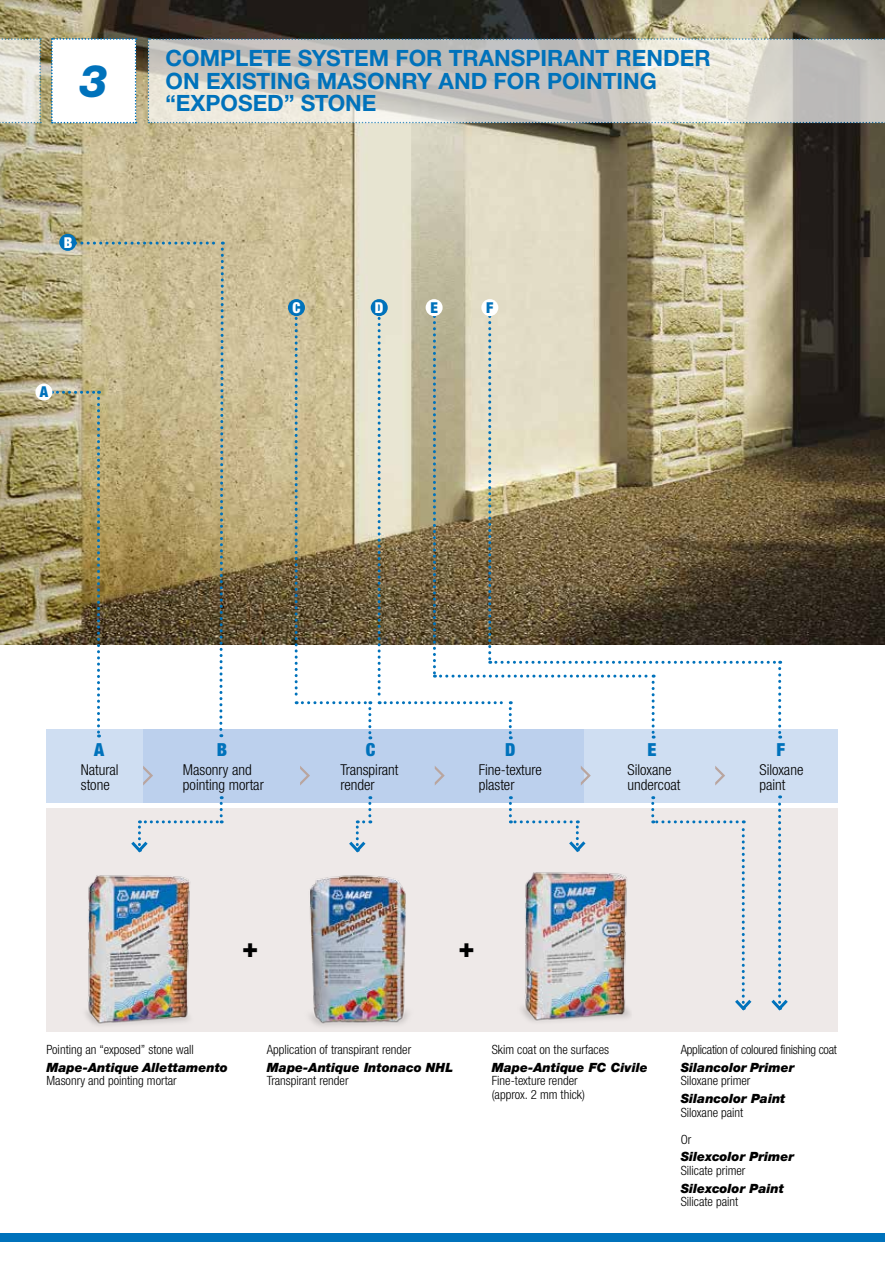
<style>
.page{position:relative;width:885px;height:1263px;background:#fff}
.page>*{position:absolute;margin:0;border:0;box-sizing:border-box;transform-origin:0 0}
.t1{font:italic 800 45px "Helvetica Neue LTW1 G";color:#0072bb}
.t2{font:800 27px "Helvetica Neue LTW1 G";color:#000}
.t3{font:700 22.5px/22.5px "Helvetica Neue LTW1 G";color:#0072bb}
.t4{font:900 condensed 18px "Helvetica Neue LTW1 G";color:#0072bb}
.t5{font:300 condensed 15px/15px "Helvetica Neue LTW1 G";color:#000}
.t6{font:900 condensed 15px "Helvetica Neue LTW1 G";color:#fff}
.t7{font:900 condensed 15px "Helvetica Neue LTW1 G";color:#0072bb}
.t8{font:300 condensed 12.75px/13.5px "Helvetica Neue LTW1 G";color:#000}
.t9{font:italic 900 12.75px "Helvetica Neue LTW1 G";color:#000}
.t10{font:300 condensed 12.75px "Helvetica Neue LTW1 G";letter-spacing:-.02em;color:#000}
</style>
<div class="page">
<div style="left:46px;top:729px;width:791px;height:74px;background:#bcd0ed"></div>
<div style="left:584px;top:729px;width:253px;height:74px;background:#cfdef2"></div>
<div style="left:40px;top:727px;width:103px;height:76px;background:#cfdef2"></div>
<div style="left:46px;top:808px;width:791px;height:224px;background:#eee9e8"></div>
<img style="left:0;top:0;width:884px;height:644px">
<img style="left:521px;top:872px;width:110px;height:150px">
<svg style="left:0;top:38px;width:41px;height:85px"></svg>
<svg style="left:148px;top:38px;width:737px;height:85px"></svg>
<svg style="left:51px;top:38px;width:85px;height:85px"></svg>
<svg style="left:294px;top:305px;width:77px;height:434px"></svg>
<svg style="left:51px;top:242px;width:174px;height:495px"></svg>
<div style="left:288px;top:299px;width:17px;height:17px;background:#0072bb;border-radius:50%"></div>
<div style="left:59px;top:234px;width:17px;height:17px;background:#0072bb;border-radius:50%"></div>
<div style="left:35px;top:384px;width:17px;height:17px;background:#fff;border-radius:50%"></div>
<svg style="left:349px;top:796px;width:22px;height:57px"></svg>
<svg style="left:509px;top:796px;width:77px;height:56px"></svg>
<svg style="left:651px;top:796px;width:101px;height:215px"></svg>
<svg style="left:143px;top:766px;width:10px;height:19px"></svg>
<svg style="left:300px;top:766px;width:10px;height:19px"></svg>
<svg style="left:434px;top:766px;width:10px;height:19px"></svg>
<svg style="left:715px;top:766px;width:10px;height:19px"></svg>
<svg style="left:580px;top:766px;width:10px;height:19px"></svg>
<img style="left:86px;top:875px;width:104px;height:151px">
<svg style="left:131px;top:796px;width:92px;height:57px"></svg>
<svg style="left:771px;top:795px;width:17px;height:216px"></svg>
<svg style="left:377px;top:305px;width:404px;height:434px"></svg>
<div style="left:370px;top:299px;width:17px;height:17px;background:#0072bb;border-radius:50%"></div>
<div style="left:481px;top:299px;width:17px;height:17px;background:#fff;border-radius:50%"></div>
<div style="left:425px;top:299px;width:17px;height:17px;background:#fff;border-radius:50%"></div>
<img style="left:310px;top:875px;width:98px;height:151px">
<div style="left:0;top:1233px;width:884px;height:9px;background:#0072bb"></div>
<h1 class="t1" style="left:79px;top:54px;width:30px">3</h1>
<p class="t6" style="left:64px;top:233px;width:10px">B</p>
<p class="t7" style="left:40px;top:383px;width:10px">A</p>
<h3 class="t3" style="left:165px;top:47px;width:546px">COMPLETE SYSTEM FOR TRANSPIRANT RENDER<br>ON EXISTING MASONRY AND FOR POINTING “EXPOSED” STONE</h3>
<p class="t6" style="left:292px;top:299px;width:10px">C</p>
<p class="t6" style="left:375px;top:298px;width:10px">D</p>
<p class="t7" style="left:430px;top:299px;width:9px">E</p>
<p class="t7" style="left:486px;top:299px;width:9px">F</p>
<h3 class="t4" style="left:94px;top:739px;width:12px">A</h3>
<h3 class="t4" style="left:217px;top:739px;width:12px">B</h3>
<h3 class="t4" style="left:366px;top:739px;width:11px">C</h3>
<h3 class="t4" style="left:505px;top:739px;width:12px">D</h3>
<h3 class="t4" style="left:647px;top:739px;width:10px">E</h3>
<h3 class="t4" style="left:776px;top:739px;width:10px">F</h3>
<p class="t5" style="left:81px;top:762px;width:39px">Natural stone</p>
<p class="t5" style="left:183px;top:762px;width:82px">Masonry and pointing mortar</p>
<p class="t5" style="left:340px;top:762px;width:60px">Transpirant render</p>
<p class="t5" style="left:478px;top:762px;width:65px">Fine-texture plaster</p>
<p class="t5" style="left:627px;top:762px;width:54px">Siloxane undercoat</p>
<p class="t5" style="left:759px;top:762px;width:45px">Siloxane paint</p>
<h2 class="t2" style="left:242px;top:931px;width:18px">+</h2>
<h2 class="t2" style="left:458px;top:931px;width:18px">+</h2>
<p class="t8" style="left:46px;top:1043px;width:149px">Pointing an “exposed” stone wall</p>
<p class="t9" style="left:46px;top:1059px;width:183px">Mape-Antique Allettamento</p>
<p class="t8" style="left:46px;top:1074px;width:132px">Masonry and pointing mortar</p>
<p class="t8" style="left:267px;top:1043px;width:146px">Application of transpirant render</p>
<p class="t9" style="left:267px;top:1059px;width:188px">Mape-Antique Intonaco NHL</p>
<p class="t8" style="left:267px;top:1074px;width:83px">Transpirant render</p>
<p class="t8" style="left:491px;top:1043px;width:119px">Skim coat on the surfaces</p>
<p class="t9" style="left:491px;top:1059px;width:157px">Mape-Antique FC Civile</p>
<p class="t8" style="left:491px;top:1074px;width:95px">Fine-texture render (approx. 2 mm thick)</p>
<p class="t10" style="left:680px;top:1042px;width:158px">Application of coloured finishing coat</p>
<p class="t9" style="left:680px;top:1059px;width:115px">Silancolor Primer</p>
<p class="t8" style="left:680px;top:1074px;width:71px">Siloxane primer</p>
<p class="t9" style="left:680px;top:1091px;width:106px">Silancolor Paint</p>
<p class="t8" style="left:680px;top:1098px;width:64px;line-height:27px">Siloxane paint<br>Or</p>
<p class="t9" style="left:680px;top:1149px;width:115px">Silexcolor Primer</p>
<p class="t8" style="left:680px;top:1163px;width:66px">Silicate primer</p>
<p class="t9" style="left:680px;top:1180px;width:105px">Silexcolor Paint</p>
<p class="t8" style="left:680px;top:1195px;width:59px">Silicate paint</p>
</div>
